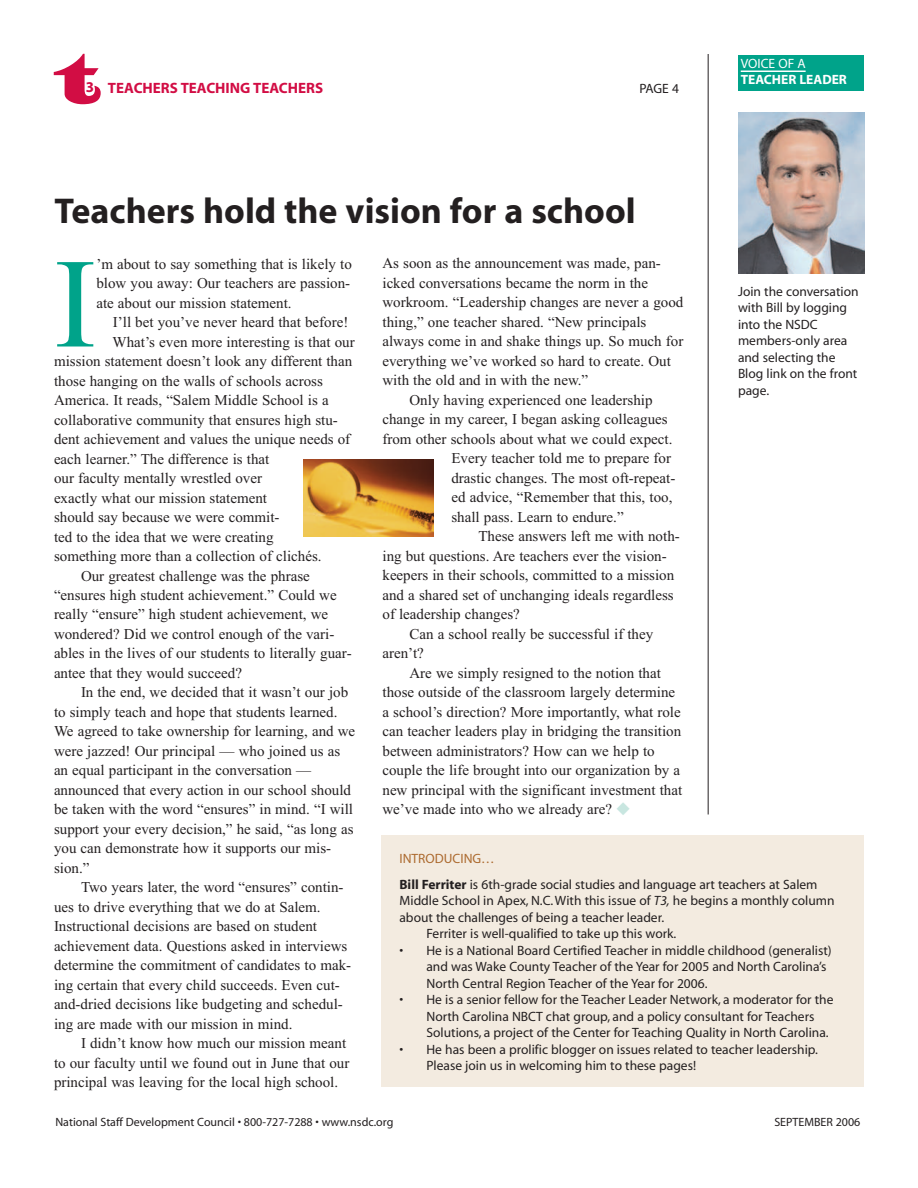
<style>
.page{position:relative;width:918px;height:1188px;background:#fff}
.page>*{position:absolute;margin:0;border:0;box-sizing:border-box;transform-origin:0 0}
.t1{font:127.5px "Times";color:#00a38a}
.t2{font:72px "Latin Wide";color:#d20d44}
.t3{font:700 36px "Myriad";color:#231f20}
.t4{font:15px/19.5px "Times";color:#231f20;text-align:justify}
.t5{font:700 15px "Myriad";color:#d20d44}
.t6{font:13.5px/16.5px "Myriad";color:#231f20}
.t7{font:700 13.5px "Myriad";color:#fff}
.t8{font:13.5px "Myriad";color:#fff}
.t9{font:12px "Myriad";color:#231f20}
.s1{color:#c8e6e0}
.s2{color:#ac6a2f}
.s3{font-weight:700}
.s4{font-style:italic}
</style>
<div class="page">
<hr style="left:708px;top:54px;width:1px;height:760px;background:#231f20">
<div style="left:738px;top:55px;width:126px;height:36px;background:#00a38a"></div>
<hr style="left:741px;top:71px;width:65px;height:1px;background:#fff">
<div style="left:381px;top:836px;width:483px;height:251px;background:#f3ebe0"></div>
<img style="left:738px;top:113px;width:126px;height:160px">
<img style="left:303px;top:459px;width:130px;height:78px">
<h2 class="t2" style="left:56px;top:36px;width:47px">t</h2>
<p class="t5" style="left:86px;top:82px;width:239px">3 TEACHERS TEACHING TEACHERS</p>
<p class="t6" style="left:640px;top:81px;width:41px">PAGE 4</p>
<h3 class="t3" style="left:55px;top:198px;width:583px">Teachers hold the vision for a school</h3>
<p class="t8" style="left:741px;top:58px;width:66px">VOICE OF A</p>
<p class="t7" style="left:741px;top:75px;width:108px">TEACHER LEADER</p>
<h1 class="t1" style="left:54px;top:228px;width:44px">I</h1>
<p class="t4" style="left:96px;top:254px;width:257px">’m about to say something that is likely to blow you away: Our teachers are passion&shy;ate about our mission statement.</p>
<p class="t4" style="left:113px;top:312px;width:237px">I’ll bet you’ve never heard that before!</p>
<p class="t4" style="left:113px;top:332px;width:244px">What’s even more interesting is that our</p>
<p class="t4" style="left:54px;top:351px;width:300px">mission statement doesn’t look any different than</p>
<p class="t4" style="left:54px;top:371px;width:270px">those hanging on the walls of schools across</p>
<p class="t4" style="left:54px;top:390px;width:276px">America. It reads, “Salem Middle School is a</p>
<p class="t4" style="left:54px;top:410px;width:285px">collaborative community that ensures high stu-</p>
<p class="t4" style="left:54px;top:429px;width:298px">dent achievement and values the unique needs of</p>
<p class="t4" style="left:54px;top:449px;width:217px">each learner.” The difference is that</p>
<p class="t4" style="left:54px;top:468px;width:210px">our faculty mentally wrestled over</p>
<p class="t4" style="left:54px;top:488px;width:215px">exactly what our mission statement</p>
<p class="t4" style="left:54px;top:507px;width:227px">should say because we were commit-</p>
<p class="t4" style="left:54px;top:527px;width:221px">ted to the idea that we were creating</p>
<p class="t4" style="left:54px;top:546px;width:269px">something more than a collection of clichés.</p>
<p class="t4" style="left:81px;top:566px;width:230px">Our greatest challenge was the phrase</p>
<p class="t4" style="left:54px;top:585px;width:284px">“ensures high student achievement.” Could we</p>
<p class="t4" style="left:54px;top:605px;width:276px">really “ensure” high student achievement, we</p>
<p class="t4" style="left:54px;top:624px;width:282px">wondered? Did we control enough of the vari-</p>
<p class="t4" style="left:54px;top:644px;width:299px">ables in the lives of our students to literally guar-</p>
<p class="t4" style="left:54px;top:663px;width:190px">antee that they would succeed?</p>
<p class="t4" style="left:81px;top:683px;width:269px">In the end, we decided that it wasn’t our job</p>
<p class="t4" style="left:54px;top:702px;width:285px">to simply teach and hope that students learned.</p>
<p class="t4" style="left:54px;top:722px;width:303px">We agreed to take ownership for learning, and we</p>
<p class="t4" style="left:54px;top:741px;width:288px">were jazzed! Our principal — who joined us as</p>
<p class="t4" style="left:54px;top:761px;width:259px">an equal participant in the conversation —</p>
<p class="t4" style="left:54px;top:780px;width:299px">announced that every action in our school should</p>
<p class="t4" style="left:54px;top:800px;width:301px">be taken with the word “ensures” in mind. “I will</p>
<p class="t4" style="left:54px;top:819px;width:301px">support your every decision,” he said, “as long as</p>
<p class="t4" style="left:54px;top:839px;width:279px">you can demonstrate how it supports our mis-</p>
<p class="t4" style="left:54px;top:858px;width:37px">sion.”</p>
<p class="t4" style="left:81px;top:878px;width:264px">Two years later, the word “ensures” contin-</p>
<p class="t4" style="left:54px;top:897px;width:268px">ues to drive everything that we do at Salem.</p>
<p class="t4" style="left:54px;top:917px;width:265px">Instructional decisions are based on student</p>
<p class="t4" style="left:54px;top:936px;width:295px">achievement data. Questions asked in interviews</p>
<p class="t4" style="left:54px;top:956px;width:299px">determine the commitment of candidates to mak-</p>
<p class="t4" style="left:54px;top:975px;width:287px">ing certain that every child succeeds. Even cut-</p>
<p class="t4" style="left:54px;top:995px;width:290px">and-dried decisions like budgeting and schedul-</p>
<p class="t4" style="left:54px;top:1014px;width:240px">ing are made with our mission in mind.</p>
<p class="t4" style="left:81px;top:1034px;width:267px">I didn’t know how much our mission meant</p>
<p class="t4" style="left:54px;top:1053px;width:297px">to our faculty until we found out in June that our</p>
<p class="t4" style="left:54px;top:1073px;width:286px">principal was leaving for the local high school.</p>
<p class="t4" style="left:382px;top:254px;width:280px">As soon as the announcement was made, pan-</p>
<p class="t4" style="left:382px;top:273px;width:267px">icked conversations became the norm in the</p>
<p class="t4" style="left:382px;top:293px;width:302px">workroom. “Leadership changes are never a good</p>
<p class="t4" style="left:382px;top:312px;width:265px">thing,” one teacher shared. “New principals</p>
<p class="t4" style="left:382px;top:332px;width:302px">always come in and shake things up. So much for</p>
<p class="t4" style="left:382px;top:351px;width:290px">everything we’ve worked so hard to create. Out</p>
<p class="t4" style="left:382px;top:371px;width:207px">with the old and in with the new.”</p>
<p class="t4" style="left:410px;top:390px;width:245px">Only having experienced one leadership</p>
<p class="t4" style="left:382px;top:410px;width:287px">change in my career, I began asking colleagues</p>
<p class="t4" style="left:382px;top:429px;width:292px">from other schools about what we could expect.</p>
<p class="t4" style="left:451px;top:449px;width:221px">Every teacher told me to prepare for</p>
<p class="t4" style="left:451px;top:468px;width:226px">drastic changes. The most oft-repeat-</p>
<p class="t4" style="left:451px;top:488px;width:223px">ed advice, “Remember that this, too,</p>
<p class="t4" style="left:451px;top:507px;width:174px">shall pass. Learn to endure.”</p>
<p class="t4" style="left:478px;top:527px;width:203px">These answers left me with noth-</p>
<p class="t4" style="left:382px;top:546px;width:286px">ing but questions. Are teachers ever the vision-</p>
<p class="t4" style="left:382px;top:566px;width:293px">keepers in their schools, committed to a mission</p>
<p class="t4" style="left:382px;top:585px;width:293px">and a shared set of unchanging ideals regardless</p>
<p class="t4" style="left:382px;top:605px;width:139px">of leadership changes?</p>
<p class="t4" style="left:410px;top:624px;width:245px">Can a school really be successful if they</p>
<p class="t4" style="left:382px;top:644px;width:43px">aren’t?</p>
<p class="t4" style="left:410px;top:663px;width:253px">Are we simply resigned to the notion that</p>
<p class="t4" style="left:382px;top:683px;width:294px">those outside of the classroom largely determine</p>
<p class="t4" style="left:382px;top:702px;width:300px">a school’s direction? More importantly, what role</p>
<p class="t4" style="left:382px;top:722px;width:300px">can teacher leaders play in bridging the transition</p>
<p class="t4" style="left:382px;top:741px;width:274px">between administrators? How can we help to</p>
<p class="t4" style="left:382px;top:761px;width:299px">couple the life brought into our organization by a</p>
<p class="t4" style="left:382px;top:780px;width:301px">new principal with the significant investment that</p>
<p class="t4" style="left:382px;top:800px;width:249px">we’ve made into who we already are? <span class="s1">◆</span></p>
<p class="t6" style="left:738px;top:284px;width:122px">Join the conversation with Bill by logging into the NSDC members-only area and selecting the<br>Blog link on the front page.</p>
<p class="t6" style="left:399px;top:847px;width:420px;line-height:25.5px"><span class="s2">INTRODUCING…<br></span><span class="s3">Bill Ferriter</span> is 6th-grade social studies and language art teachers at Salem</p>
<p class="t6" style="left:399px;top:893px;width:437px">Middle School in Apex, N.C. With this issue of <span class="s4">T3,</span> he begins a monthly column</p>
<p class="t6" style="left:399px;top:910px;width:266px">about the challenges of being a teacher leader.</p>
<p class="t6" style="left:426px;top:926px;width:251px">Ferriter is well-qualified to take up this work.</p>
<p class="t6" style="left:426px;top:943px;width:407px;text-indent:-27px">• He is a National Board Certified Teacher in middle childhood (generalist) and was Wake County Teacher of the Year for 2005 and North Carolina’s<br>North Central Region Teacher of the Year for 2006.</p>
<p class="t6" style="left:426px;top:992px;width:408px;text-indent:-27px">• He is a senior fellow for the Teacher Leader Network, a moderator for the<br>North Carolina NBCT chat group, and a policy consultant for Teachers<br>Solutions, a project of the Center for Teaching Quality in North Carolina.</p>
<p class="t6" style="left:426px;top:1042px;width:393px;text-indent:-27px">• He has been a prolific blogger on issues related to teacher leadership.<br>Please join us in welcoming him to these pages!</p>
<p class="t9" style="left:55px;top:1118px;width:339px">National Staff Development Council • 800-727-7288 • www.nsdc.org</p>
<p class="t9" style="left:774px;top:1118px;width:88px">SEPTEMBER 2006</p>
</div>
